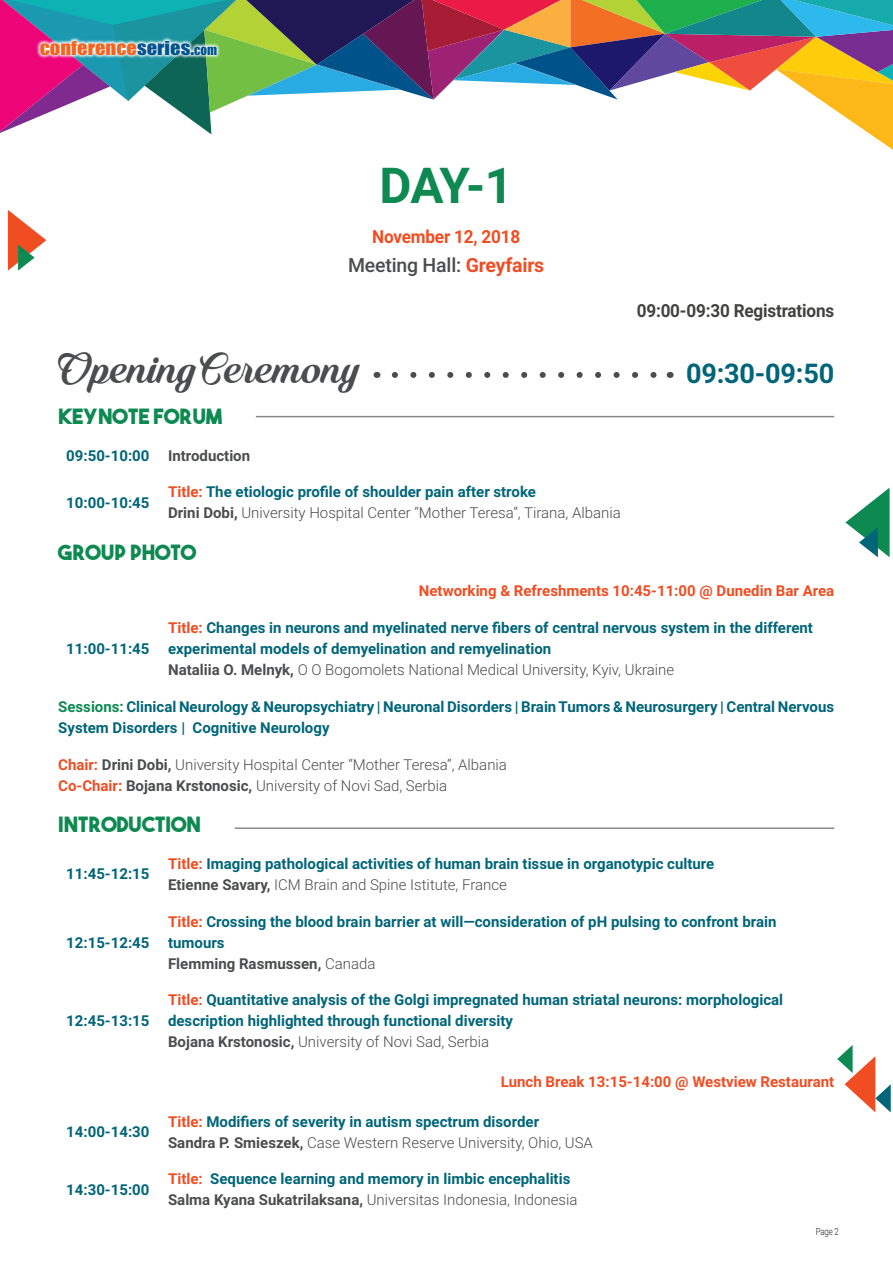
<style>
.page{position:relative;width:893px;height:1263px;background:#fff}
.page>*{position:absolute;margin:0;border:0;box-sizing:border-box;transform-origin:0 0}
.t1{font:700 49.5px "Roboto";color:#0d8951}
.t2{font:45px "Quincho Script PERSONALUSE";letter-spacing:-.01em;color:#4b4c4d}
.t3{font:700 27.15px "Roboto";letter-spacing:-.01em;color:#016579}
.t4{font:21px "The Bold Font";color:#0d8951}
.t5{font:500 19.5px "Roboto";letter-spacing:-.01em;color:#4b4c4d}
.t6{font:700 18px "Roboto";letter-spacing:-.01em;color:#414140;scale:.95 1}
.t7{font:700 18px "Roboto";letter-spacing:-.01em;color:#f04d22;scale:.95 1}
.t8{font:17.7px "Impact";color:#f36421;scale:1.16 1}
.t9{font:700 15px/21px "Roboto";color:#016579}
.t10{font:300 15px "Roboto";color:#4b4c4d}
.t11{font:700 15px "Roboto";color:#f04d22}
.t12{font:700 15px "Roboto";color:#4b4c4d}
.t13{font:300 9.75px "Roboto";color:#231f20;scale:.8 1}
.s1{color:#00548e}
.s2{font-size:12.6px;color:#00548e}
.s3{font-weight:700;color:#f04d22}
.s4{color:#f04d22}
.s5{font-weight:700}
.s6{color:#0d8951}
.s7{color:#4b4c4d}
.s8{font-weight:300;color:#4b4c4d}
</style>
<div class="page">
<svg style="left:0;top:0;width:893px;height:150px"></svg>
<svg style="left:845px;top:488px;width:45px;height:69px"></svg>
<svg style="left:837px;top:1045px;width:54px;height:67px"></svg>
<svg style="left:36px;top:37px;width:185px;height:22px"></svg>
<svg style="left:8px;top:210px;width:38px;height:61px"></svg>
<svg style="left:395px;top:372px;width:262px;height:6px"></svg>
<hr style="left:256px;top:416px;width:578px;height:1px;background:#898b8e">
<hr style="left:235px;top:827px;width:599px;height:2px;background:#898b8e">
<p class="t8" style="left:40px;top:34px;width:154px">CONFERENCE<span class="s1">SERIES.</span><span class="s2">COM</span></p>
<p class="t1" style="left:379px;top:151px;width:135px">DAY-1</p>
<p class="t7" style="left:372px;top:224px;width:157px">November 12, 2018</p>
<p class="t5" style="left:348px;top:252px;width:198px">Meeting Hall: <span class="s3">Greyfairs</span></p>
<p class="t6" style="left:637px;top:298px;width:209px">09:00-09:30 Registrations</p>
<p class="t2" style="left:58px;top:342px;width:305px">Opening Ceremony</p>
<p class="t3" style="left:686px;top:354px;width:150px">09:30-09:50</p>
<p class="t4" style="left:58px;top:403px;width:165px">KEYNOTE FORUM</p>
<p class="t9" style="left:66px;top:444px;width:85px">09:50-10:00</p>
<p class="t12" style="left:168px;top:445px;width:84px">Introduction</p>
<p class="t9" style="left:66px;top:491px;width:85px">10:00-10:45</p>
<p class="t9" style="left:168px;top:481px;width:369px"><span class="s4">Title:</span> The etiologic profile of shoulder pain after stroke</p>
<p class="t10" style="left:168px;top:502px;width:454px"><span class="s5">Drini Dobi,</span> University Hospital Center “Mother Teresa”, Tirana, Albania</p>
<p class="t4" style="left:58px;top:539px;width:140px">GROUP PHOTO</p>
<p class="t11" style="left:419px;top:580px;width:417px">Networking &amp; Refreshments 10:45-11:00 @ Dunedin Bar Area</p>
<p class="t9" style="left:168px;top:617px;width:646px"><span class="s4">Title:</span> Changes in neurons and myelinated nerve fibers of central nervous system in the different experimental models of demyelination and remyelination</p>
<p class="t10" style="left:168px;top:659px;width:508px"><span class="s5">Nataliia O. Melnyk,</span> O O Bogomolets National Medical University, Kyiv, Ukraine</p>
<p class="t9" style="left:58px;top:695px;width:777px"><span class="s6">Sessions:</span> Clinical Neurology &amp; Neuropsychiatry | Neuronal Disorders | Brain Tumors &amp; Neurosurgery | Central Nervous<br>System Disorders | Cognitive Neurology</p>
<p class="t10" style="left:58px;top:754px;width:450px"><span class="s3">Chair:</span> <span class="s5">Drini Dobi,</span> University Hospital Center “Mother Teresa”, Albania</p>
<p class="t10" style="left:58px;top:775px;width:391px"><span class="s3">Co-Chair:</span> <span class="s5">Bojana Krstonosic,</span> University of Novi Sad, Serbia</p>
<p class="t4" style="left:58px;top:811px;width:144px">INTRODUCTION</p>
<p class="t9" style="left:66px;top:863px;width:85px">11:45-12:15</p>
<p class="t9" style="left:168px;top:852px;width:548px"><span class="s4">Title:</span> Imaging pathological activities of human brain tissue in organotypic culture<br><span class="s7">Etienne Savary,</span> <span class="s8">ICM Brain and Spine Istitute, France</span></p>
<p class="t9" style="left:66px;top:638px;width:85px">11:00-11:45</p>
<p class="t9" style="left:66px;top:931px;width:85px">12:15-12:45</p>
<p class="t9" style="left:66px;top:1010px;width:85px">12:45-13:15</p>
<p class="t9" style="left:168px;top:910px;width:610px"><span class="s4">Title:</span> Crossing the blood brain barrier at will—consideration of pH pulsing to confront brain tumours<br><span class="s7">Flemming Rasmussen,</span> <span class="s8">Canada</span></p>
<p class="t9" style="left:168px;top:989px;width:617px"><span class="s4">Title:</span> Quantitative analysis of the Golgi impregnated human striatal neurons: morphological description highlighted through functional diversity<br><span class="s7">Bojana Krstonosic,</span> <span class="s8">University of Novi Sad, Serbia</span></p>
<p class="t11" style="left:501px;top:1071px;width:335px">Lunch Break 13:15-14:00 @ Westview Restaurant</p>
<p class="t9" style="left:66px;top:1121px;width:85px">14:00-14:30</p>
<p class="t9" style="left:168px;top:1110px;width:426px"><span class="s4">Title:</span> Modifiers of severity in autism spectrum disorder<br><span class="s7">Sandra P. Smieszek,</span> <span class="s8">Case Western Reserve University, Ohio, USA</span></p>
<p class="t9" style="left:66px;top:1178px;width:85px">14:30-15:00</p>
<p class="t9" style="left:168px;top:1168px;width:411px"><span class="s4">Title:</span> Sequence learning and memory in limbic encephalitis<br><span class="s7">Salma Kyana Sukatrilaksana,</span> <span class="s8">Universitas Indonesia, Indonesia</span></p>
<p class="t13" style="left:816px;top:1225px;width:30px">Page 2</p>
</div>
